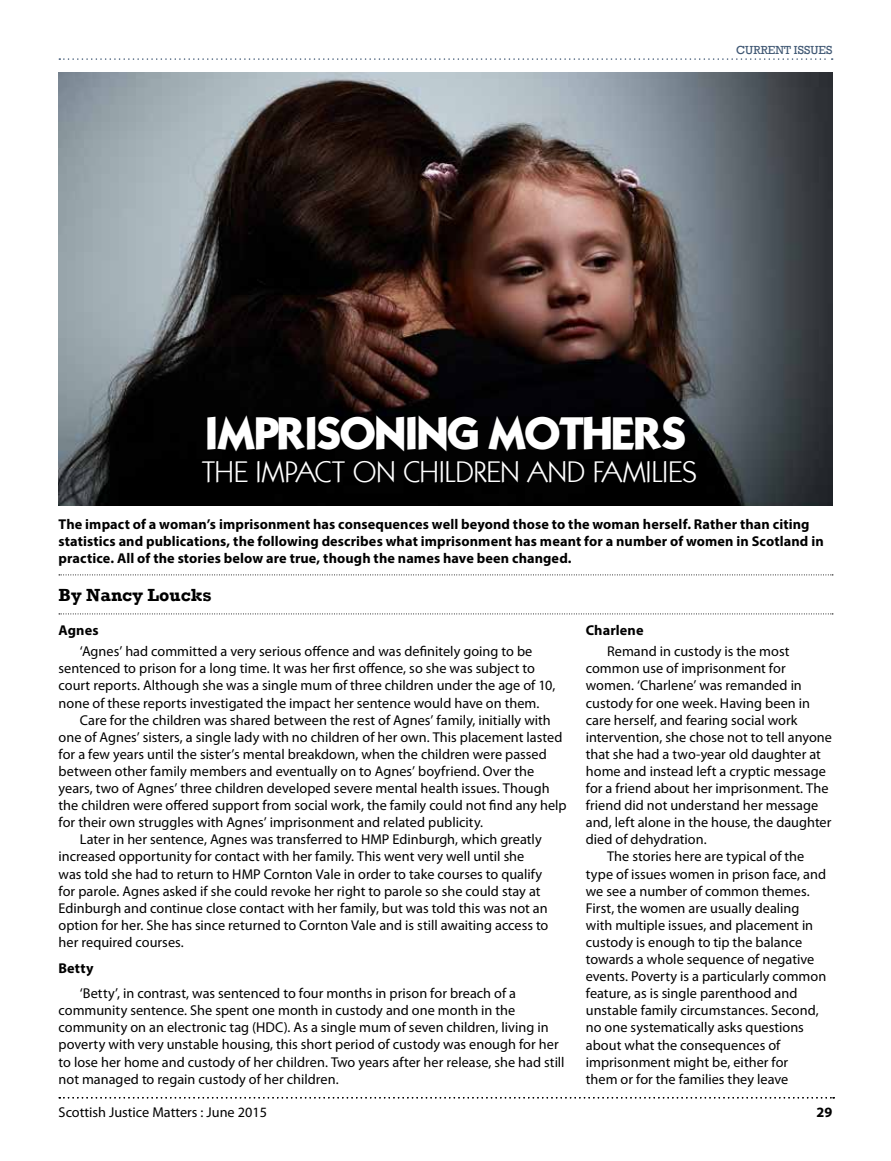
<style>
.page{position:relative;width:891px;height:1161px;background:#fff}
.page>*{position:absolute;margin:0;border:0;box-sizing:border-box;transform-origin:0 0}
.t1{font:39px "Kabel Bd Normal";letter-spacing:-.08em;color:#fff}
.t2{font:30px "Kabel IT Cby BT";letter-spacing:.01em;color:#fff}
.t3{font:700 18px "Rockwell";color:#000}
.t4{font:14.25px/17.1px "Myriad Pro";color:#000}
.t5{font:700 14.25px/17.1px "Myriad Pro";letter-spacing:.01em;color:#000}
.t6{font:12px "Rockwell";color:#3f5773}
</style>
<div class="page">
<svg style="left:59px;top:1097px;width:775px;height:2px"></svg>
<img style="left:59px;top:72px;width:773px;height:434px">
<svg style="left:59px;top:575px;width:774px;height:1px"></svg>
<svg style="left:59px;top:614px;width:774px;height:1px"></svg>
<svg style="left:59px;top:58px;width:774px;height:2px"></svg>
<p class="t6" style="left:736px;top:43px;width:98px">CURRENT ISSUES</p>
<h1 class="t1" style="left:204px;top:405px;width:485px">IMPRISONING MOTHERS</h1>
<h2 class="t2" style="left:202px;top:453px;width:496px">THE IMPACT ON CHILDREN AND FAMILIES</h2>
<p class="t5" style="left:59px;top:515px;width:767px">The impact of a woman’s imprisonment has consequences well beyond those to the woman herself. Rather than citing statistics and publications, the following describes what imprisonment has meant for a number of women in Scotland in practice. All of the stories below are true, though the names have been changed.</p>
<p class="t3" style="left:59px;top:584px;width:154px">By Nancy Loucks</p>
<p class="t5" style="left:59px;top:621px;width:42px">Agnes</p>
<p class="t4" style="left:59px;top:643px;width:498px;text-indent:21px">‘Agnes’ had committed a very serious offence and was definitely going to be sentenced to prison for a long time. It was her first offence, so she was subject to court reports. Although she was a single mum of three children under the age of 10, none of these reports investigated the impact her sentence would have on them.</p>
<p class="t4" style="left:80px;top:711px;width:473px">Care for the children was shared between the rest of Agnes’ family, initially with</p>
<p class="t4" style="left:59px;top:728px;width:505px">one of Agnes’ sisters, a single lady with no children of her own. This placement lasted</p>
<p class="t4" style="left:59px;top:745px;width:490px">for a few years until the sister’s mental breakdown, when the children were passed</p>
<p class="t4" style="left:59px;top:762px;width:477px">between other family members and eventually on to Agnes’ boyfriend. Over the</p>
<p class="t4" style="left:59px;top:779px;width:493px">years, two of Agnes’ three children developed severe mental health issues. Though</p>
<p class="t4" style="left:59px;top:797px;width:510px">the children were offered support from social work, the family could not find any help</p>
<p class="t4" style="left:59px;top:814px;width:426px">for their own struggles with Agnes’ imprisonment and related publicity.</p>
<p class="t4" style="left:80px;top:831px;width:463px">Later in her sentence, Agnes was transferred to HMP Edinburgh, which greatly</p>
<p class="t4" style="left:59px;top:848px;width:467px">increased opportunity for contact with her family. This went very well until she</p>
<p class="t4" style="left:59px;top:865px;width:485px">was told she had to return to HMP Cornton Vale in order to take courses to qualify</p>
<p class="t4" style="left:59px;top:882px;width:484px">for parole. Agnes asked if she could revoke her right to parole so she could stay at</p>
<p class="t4" style="left:59px;top:899px;width:491px">Edinburgh and continue close contact with her family, but was told this was not an</p>
<p class="t4" style="left:59px;top:916px;width:491px">option for her. She has since returned to Cornton Vale and is still awaiting access to</p>
<p class="t4" style="left:59px;top:933px;width:127px">her required courses.</p>
<p class="t5" style="left:59px;top:959px;width:36px">Betty</p>
<p class="t4" style="left:59px;top:985px;width:508px;text-indent:21px">‘Betty’, in contrast, was sentenced to four months in prison for breach of a community sentence. She spent one month in custody and one month in the community on an electronic tag (HDC). As a single mum of seven children, living in poverty with very unstable housing, this short period of custody was enough for her to lose her home and custody of her children. Two years after her release, she had still not managed to regain custody of her children.</p>
<p class="t5" style="left:586px;top:621px;width:59px">Charlene</p>
<p class="t4" style="left:607px;top:643px;width:184px">Remand in custody is the most</p>
<p class="t4" style="left:586px;top:660px;width:201px">common use of imprisonment for</p>
<p class="t4" style="left:586px;top:677px;width:218px">women. ‘Charlene’ was remanded in</p>
<p class="t4" style="left:586px;top:694px;width:226px">custody for one week. Having been in</p>
<p class="t4" style="left:586px;top:711px;width:213px">care herself, and fearing social work</p>
<p class="t4" style="left:586px;top:728px;width:248px">intervention, she chose not to tell anyone</p>
<p class="t4" style="left:586px;top:745px;width:237px">that she had a two-year old daughter at</p>
<p class="t4" style="left:586px;top:762px;width:242px">home and instead left a cryptic message</p>
<p class="t4" style="left:586px;top:779px;width:244px">for a friend about her imprisonment. The</p>
<p class="t4" style="left:586px;top:797px;width:234px">friend did not understand her message</p>
<p class="t4" style="left:586px;top:814px;width:247px">and, left alone in the house, the daughter</p>
<p class="t4" style="left:586px;top:831px;width:122px">died of dehydration.</p>
<p class="t4" style="left:607px;top:848px;width:199px">The stories here are typical of the</p>
<p class="t4" style="left:586px;top:865px;width:242px">type of issues women in prison face, and</p>
<p class="t4" style="left:586px;top:882px;width:225px">we see a number of common themes.</p>
<p class="t4" style="left:586px;top:899px;width:215px">First, the women are usually dealing</p>
<p class="t4" style="left:586px;top:916px;width:229px">with multiple issues, and placement in</p>
<p class="t4" style="left:586px;top:933px;width:218px">custody is enough to tip the balance</p>
<p class="t4" style="left:586px;top:950px;width:230px">towards a whole sequence of negative</p>
<p class="t4" style="left:586px;top:968px;width:242px">events. Poverty is a particularly common</p>
<p class="t4" style="left:586px;top:985px;width:213px">feature, as is single parenthood and</p>
<p class="t4" style="left:586px;top:1002px;width:234px">unstable family circumstances. Second,</p>
<p class="t4" style="left:586px;top:1019px;width:220px">no one systematically asks questions</p>
<p class="t4" style="left:586px;top:1036px;width:196px">about what the consequences of</p>
<p class="t4" style="left:586px;top:1053px;width:204px">imprisonment might be, either for</p>
<p class="t4" style="left:586px;top:1070px;width:204px">them or for the families they leave</p>
<p class="t4" style="left:59px;top:1104px;width:210px">Scottish Justice Matters : June 2015</p>
<p class="t5" style="left:817px;top:1104px;width:17px">29</p>
</div>
